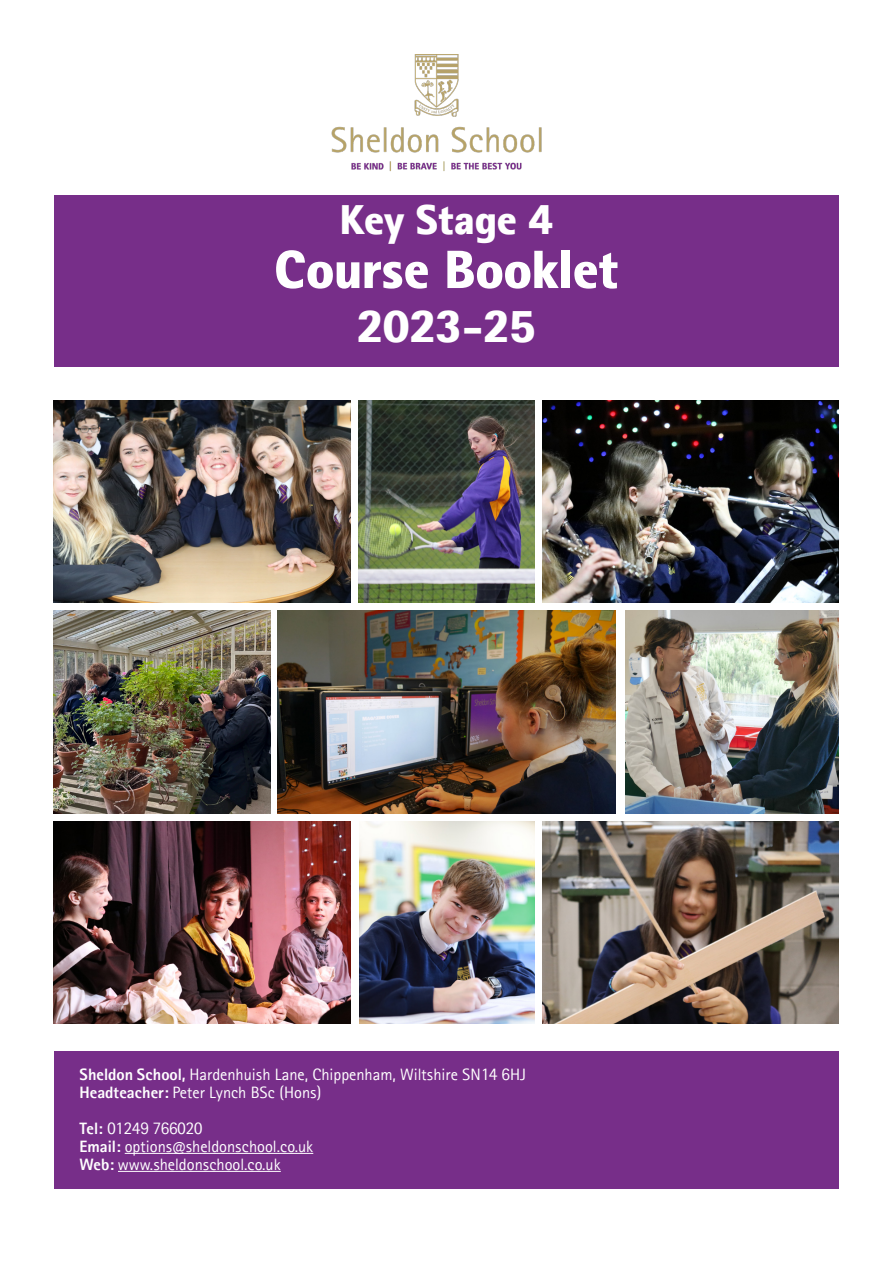
<style>
.page{position:relative;width:893px;height:1263px;background:#fff}
.page>*{position:absolute;margin:0;border:0;box-sizing:border-box;transform-origin:0 0}
.t1{font:900 54px "Rotis II Sans Pro";color:#fff}
.t2{font:900 45px "Rotis II Sans Pro";color:#fff}
.t3{font:900 42px "Rotis II Sans Pro";color:#fff}
.t4{font:16.5px "Rotis II Sans Pro";color:#fff}
.s1{font-weight:700}
</style>
<div class="page">
<img style="left:331px;top:54px;width:211px;height:117px">
<div style="left:54px;top:1051px;width:785px;height:137px;background:#772e89"></div>
<hr style="left:125px;top:1153px;width:188px;height:1px;background:#fff">
<hr style="left:118px;top:1171px;width:163px;height:1px;background:#fff">
<img style="left:358px;top:400px;width:177px;height:203px">
<img style="left:542px;top:400px;width:297px;height:203px">
<img style="left:542px;top:821px;width:297px;height:202px">
<img style="left:360px;top:821px;width:175px;height:202px">
<img style="left:54px;top:400px;width:297px;height:203px">
<img style="left:54px;top:611px;width:217px;height:202px">
<img style="left:278px;top:611px;width:337px;height:202px">
<img style="left:54px;top:821px;width:297px;height:202px">
<img style="left:625px;top:611px;width:214px;height:202px">
<div style="left:54px;top:196px;width:785px;height:171px;background:#772e89"></div>
<p class="t3" style="left:340px;top:195px;width:215px">Key Stage 4</p>
<p class="t1" style="left:274px;top:238px;width:346px">Course Booklet</p>
<p class="t2" style="left:357px;top:301px;width:180px">2023-25</p>
<p class="t4" style="left:80px;top:1065px;width:448px"><span class="s1">Sheldon School,</span> Hardenhuish Lane, Chippenham, Wiltshire SN14 6HJ</p>
<p class="t4" style="left:80px;top:1083px;width:243px"><span class="s1">Headteacher:</span> Peter Lynch BSc (Hons)</p>
<p class="t4" style="left:80px;top:1119px;width:124px"><span class="s1">Tel:</span> 01249 766020</p>
<p class="t4" style="left:80px;top:1137px;width:235px"><span class="s1">Email:</span> options@sheldonschool.co.uk</p>
<p class="t4" style="left:80px;top:1155px;width:203px"><span class="s1">Web:</span> www.sheldonschool.co.uk</p>
</div>
